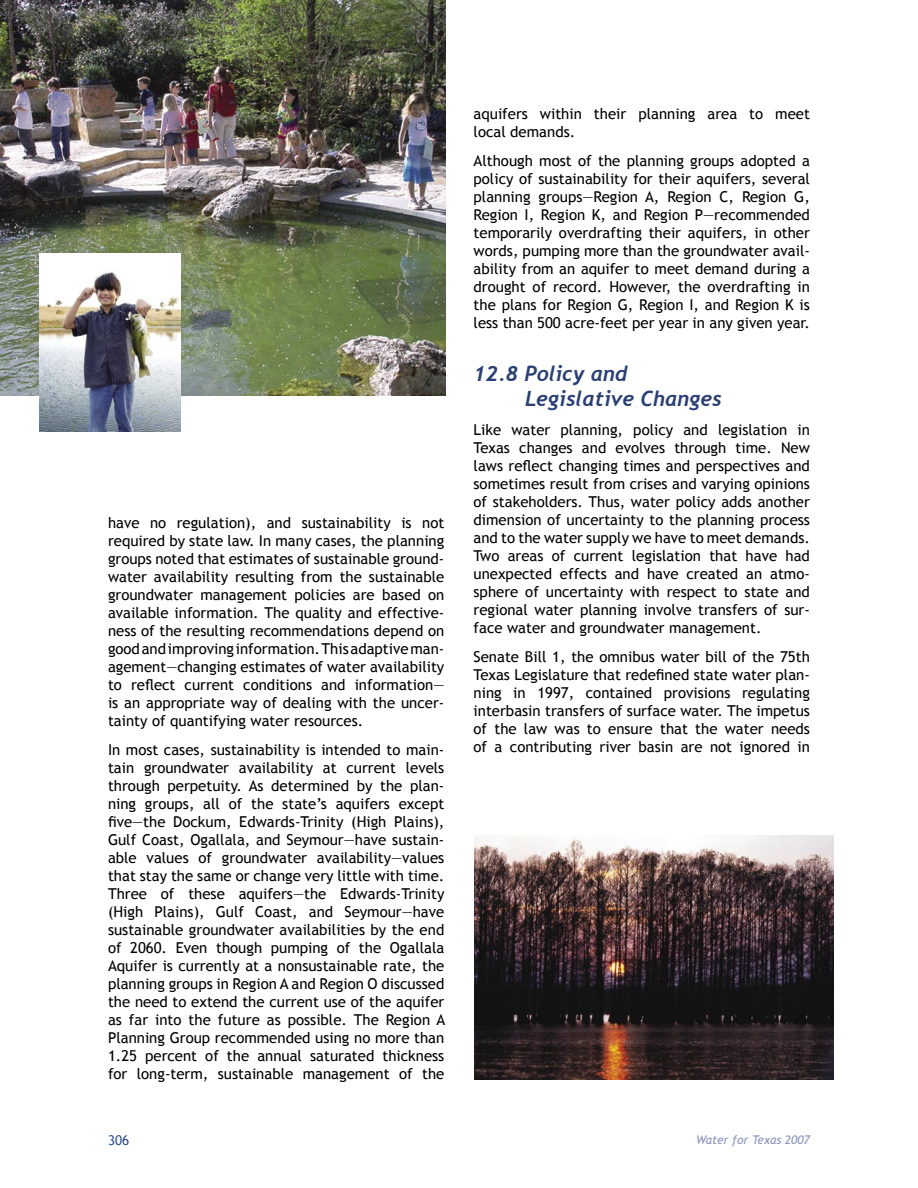
<style>
.page{position:relative;width:918px;height:1188px;background:#fff}
.page>*{position:absolute;margin:0;border:0;box-sizing:border-box;transform-origin:0 0}
.Heading_5{font:italic 700 21px/25.2px "Trebuchet";color:#2a3f73}
.t1{font:15px/18px "Trebuchet MS";color:#000;text-align:justify}
.t2{font:13.5px "Trebuchet MS";color:#324e8b}
.t3{font:italic 12px "Trebuchet MS";color:#8b95bd}
</style>
<div class="page">
<img style="left:0;top:0;width:446px;height:396px">
<img style="left:39px;top:254px;width:141px;height:178px">
<img style="left:474px;top:835px;width:360px;height:245px">
<p class="t1" style="left:108px;top:514px;width:338px">have no regulation), and sustainability is not required by state law. In many cases, the planning groups noted that estimates of sustainable ground&shy;water availability resulting from the sustainable groundwater management policies are based on available information. The quality and effective&shy;ness of the resulting recommendations depend on good and improving information. This adaptive man&shy;agement—changing estimates of water availability to reflect current conditions and information— is an appropriate way of dealing with the uncer&shy;tainty of quantifying water resources.</p>
<p class="t1" style="left:108px;top:741px;width:339px">In most cases, sustainability is intended to main&shy;tain groundwater availability at current levels through perpetuity. As determined by the plan&shy;ning groups, all of the state’s aquifers except five—the Dockum, Edwards-Trinity (High Plains), Gulf Coast, Ogallala, and Seymour—have sustain&shy;able values of groundwater availability—values that stay the same or change very little with time.<br>Three of these aquifers—the Edwards-Trinity (High Plains), Gulf Coast, and Seymour—have sustainable groundwater availabilities by the end of 2060. Even though pumping of the Ogallala Aquifer is currently at a nonsustainable rate, the planning groups in Region A and Region O discussed the need to extend the current use of the aquifer as far into the future as possible. The Region A Planning Group recommended using no more than 1.25 percent of the annual saturated thickness for long-term, sustainable management of the</p>
<p class="t1" style="left:474px;top:105px;width:338px">aquifers within their planning area to meet local demands.</p>
<p class="t1" style="left:474px;top:152px;width:338px">Although most of the planning groups adopted a policy of sustainability for their aquifers, several planning groups—Region A, Region C, Region G, Region I, Region K, and Region P—recommended temporarily overdrafting their aquifers, in other words, pumping more than the groundwater avail&shy;ability from an aquifer to meet demand during a drought of record. However, the overdrafting in the plans for Region G, Region I, and Region K is less than 500 acre-feet per year in any given year.</p>
<p class="Heading_5" style="left:525px;top:361px;width:198px;text-indent:-52px">12.8 Policy and<br>Legislative Changes</p>
<p class="t1" style="left:474px;top:421px;width:338px">Like water planning, policy and legislation in Texas changes and evolves through time. New laws reflect changing times and perspectives and sometimes result from crises and varying opinions of stakeholders. Thus, water policy adds another dimension of uncertainty to the planning process and to the water supply we have to meet demands.<br>Two areas of current legislation that have had unexpected effects and have created an atmo&shy;sphere of uncertainty with respect to state and regional water planning involve transfers of sur&shy;face water and groundwater management.</p>
<p class="t1" style="left:474px;top:648px;width:338px">Senate Bill 1, the omnibus water bill of the 75th Texas Legislature that redefined state water plan&shy;ning in 1997, contained provisions regulating interbasin transfers of surface water. The impetus of the law was to ensure that the water needs of a contributing river basin are not ignored in</p>
<p class="t2" style="left:108px;top:1133px;width:23px">306</p>
<p class="t3" style="left:696px;top:1133px;width:115px">Water for Texas 2007</p>
</div>
